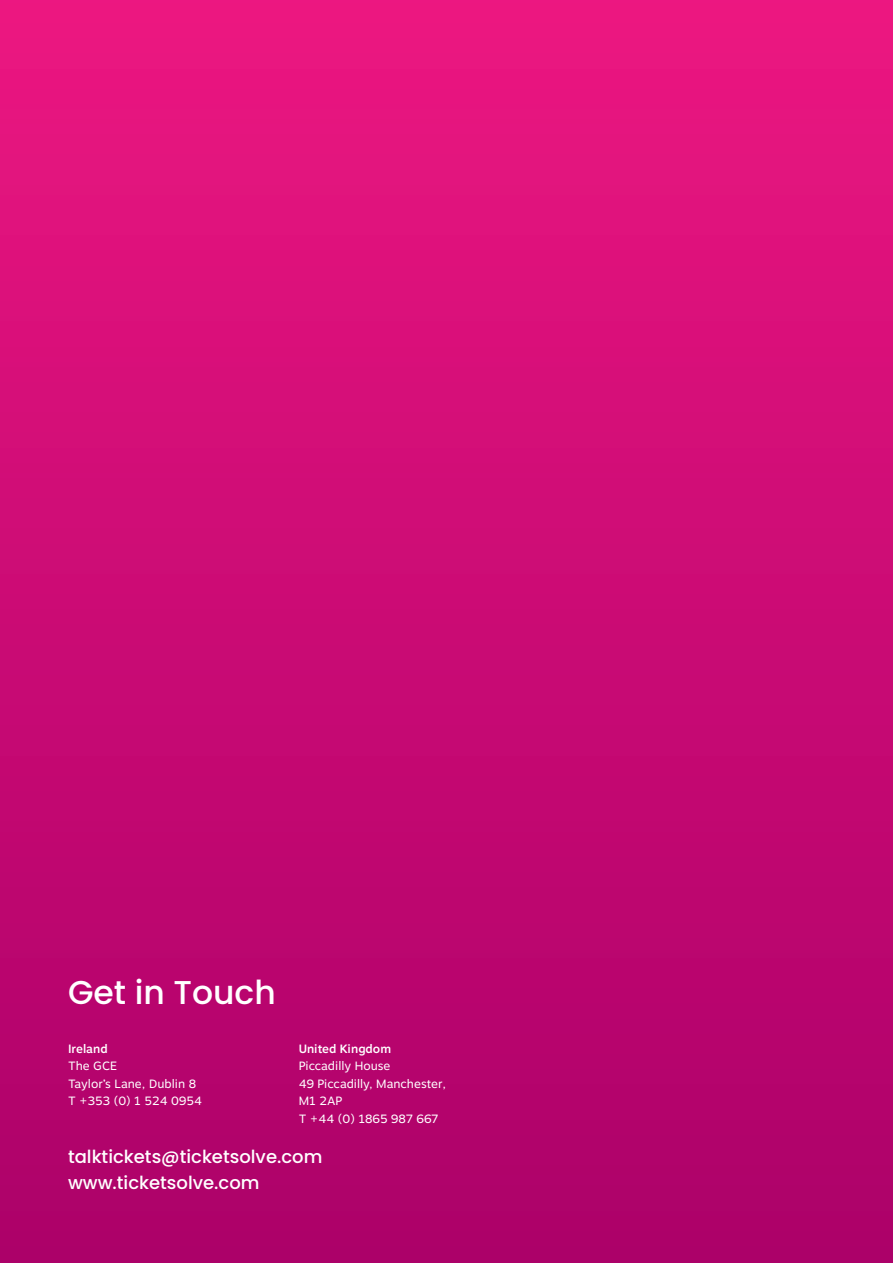
<style>
.page{position:relative;width:893px;height:1263px;background:#fff}
.page>*{position:absolute;margin:0;border:0;box-sizing:border-box;transform-origin:0 0}
.t1{font:500 33px "Poppins";color:#fff}
.t2{font:500 18px "Poppins";color:#fff}
.t3{font:12px/17.4px "Motiva Sans";color:#fff}
.t4{font:500 12px "Motiva Sans";color:#fff}
</style>
<div class="page">
<div style="left:0;top:0;width:893px;height:1263px;background:linear-gradient(to bottom,#eb1681,#ab0069)"></div>
<h1 class="t1" style="left:68px;top:973px;width:209px">Get in Touch</h1>
<p class="t4" style="left:68px;top:1040px;width:41px">Ireland</p>
<p class="t3" style="left:68px;top:1058px;width:136px">The GCE<br>Taylor’s Lane, Dublin 8<br>T +353 (0) 1 524 0954</p>
<p class="t4" style="left:299px;top:1040px;width:94px">United Kingdom</p>
<p class="t3" style="left:299px;top:1058px;width:149px">Piccadilly House<br>49 Piccadilly, Manchester,<br>M1 2AP<br>T +44 (0) 1865 987 667</p>
<h2 class="t2" style="left:68px;top:1146px;width:256px">talktickets@ticketsolve.com</h2>
<h2 class="t2" style="left:68px;top:1173px;width:193px">www.ticketsolve.com</h2>
</div>
